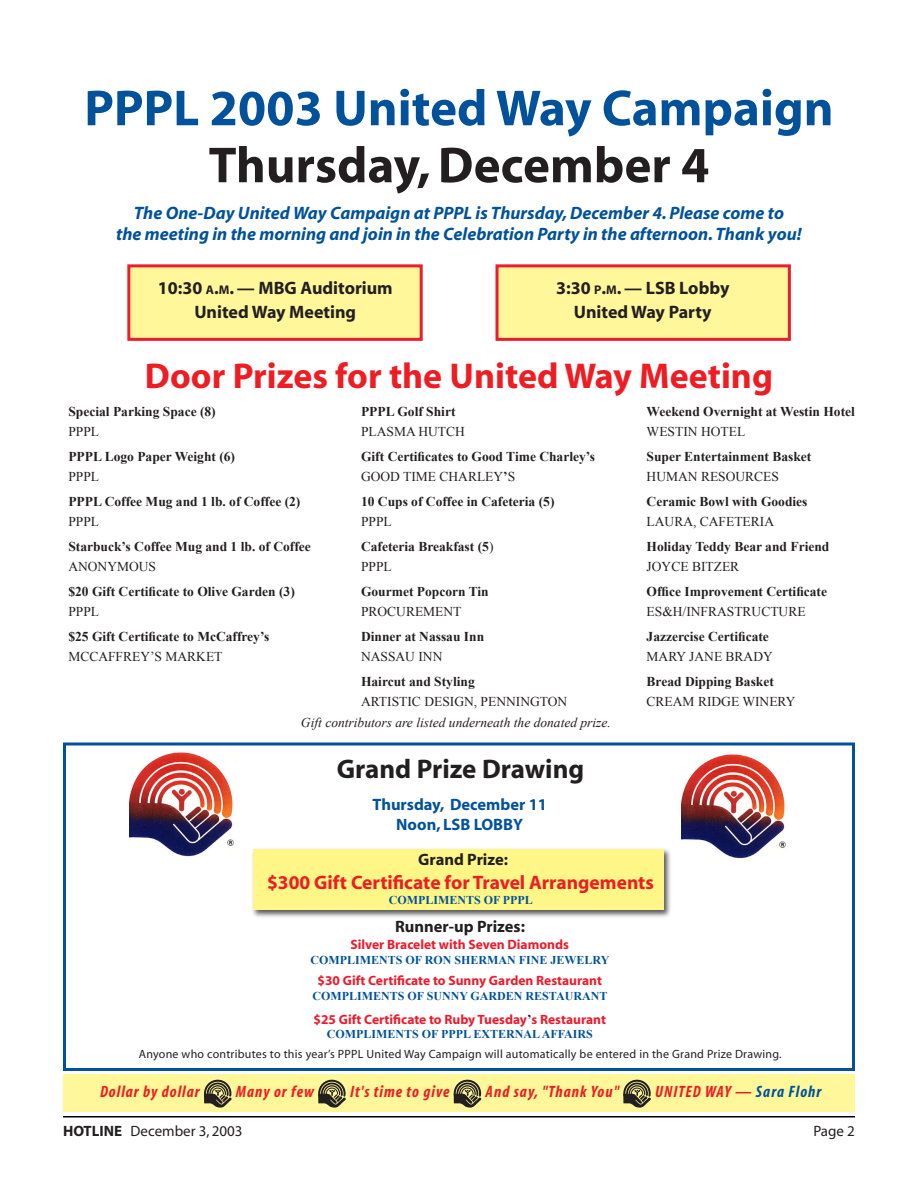
<style>
.page{position:relative;width:918px;height:1188px;background:#fff}
.page>*{position:absolute;margin:0;border:0;box-sizing:border-box;transform-origin:0 0}
.t1{font:700 51px "Myriad";color:#01529b}
.t2{font:700 51px "Myriad";color:#231f20}
.t3{font:700 36px "Myriad";color:#ee1d23}
.t4{font:700 27px "Myriad";color:#231f20}
.t5{font:700 19.5px "Myriad";color:#ee1d23}
.t6{font:italic 700 18px/21px "Myriad";color:#01529b;text-align:center}
.t7{font:700 18px/24px "Myriad";color:#231f20;text-align:center}
.t8{font:italic 700 condensed 16.5px "Myriad";letter-spacing:.06em;color:#ee1d23}
.t9{font:700 16.5px/19.5px "Myriad";color:#01529b;text-align:center}
.t10{font:700 16.5px "Myriad";color:#231f20}
.t11{font:15px "Myriad";color:#231f20}
.t12{font:700 13.5px/19.5px "Times New Roman";color:#231f20}
.t13{font:13.5px "Times New Roman";color:#231f20}
.t14{font:700 13.5px "Myriad";color:#ee1b2c}
.t15{font:italic 13.5px "Times New Roman";color:#231f20}
.t16{font:700 12px "Times New Roman";color:#01529b}
.t17{font:12px "Myriad";letter-spacing:.02em;color:#231f20}
.s1{font-size:12.6px}
.s2{font-weight:400}
.s3{font-family:"Times New Roman";color:#231f20}
.s4{color:#01529b}
.s5{font-weight:700}
</style>
<div class="page">
<hr style="left:63px;top:1116px;width:792px;height:2px;background:#000">
<div style="left:250px;top:846px;width:422px;height:73px;background:#231f20;opacity:.75"></div>
<div style="left:253px;top:849px;width:410px;height:61px;background:#fff688"></div>
<img style="left:681px;top:754px;width:105px;height:105px">
<img style="left:130px;top:752px;width:104px;height:105px">
<div style="left:63px;top:1074px;width:792px;height:38px;background:#fff79a"></div>
<div style="left:129px;top:266px;width:292px;height:73px;background:#fff79a"></div>
<div style="left:127px;top:264px;width:296px;height:77px;border:3px solid #ee1b2c"></div>
<div style="left:497px;top:266px;width:292px;height:73px;background:#fff79a"></div>
<div style="left:496px;top:264px;width:295px;height:77px;border:3px solid #ee1b2c"></div>
<div style="left:63px;top:742px;width:792px;height:329px;border:3px solid #01529b"></div>
<svg style="left:204px;top:1080px;width:28px;height:28px"></svg>
<svg style="left:318px;top:1080px;width:28px;height:28px"></svg>
<svg style="left:454px;top:1080px;width:27px;height:28px"></svg>
<svg style="left:623px;top:1080px;width:28px;height:28px"></svg>
<h1 class="t1" style="left:84px;top:82px;width:751px">PPPL 2003 United Way Campaign</h1>
<h1 class="t2" style="left:209px;top:139px;width:502px">Thursday, December 4</h1>
<h3 class="t6" style="left:116px;top:203px;width:687px">The One-Day United Way Campaign at PPPL is Thursday, December 4. Please come to<br>the meeting in the morning and join in the Celebration Party in the afternoon. Thank you!</h3>
<h3 class="t7" style="left:158px;top:277px;width:237px">10:30 <span class="s1">A</span>.<span class="s1">M</span>. — MBG Auditorium<br>United Way Meeting</h3>
<h2 class="t3" style="left:145px;top:357px;width:630px">Door Prizes for the United Way Meeting</h2>
<p class="t12" style="left:68px;top:402px;width:149px">Special Parking Space (8)</p>
<p class="t13" style="left:68px;top:423px;width:32px">PPPL</p>
<p class="t12" style="left:68px;top:447px;width:168px">PPPL Logo Paper Weight (6)</p>
<p class="t13" style="left:68px;top:468px;width:32px">PPPL</p>
<p class="t12" style="left:68px;top:492px;width:234px">PPPL Coffee Mug and 1 lb. of Coffee (2)</p>
<p class="t13" style="left:68px;top:513px;width:32px">PPPL</p>
<p class="t12" style="left:68px;top:537px;width:244px">Starbuck’s Coffee Mug and 1 lb. of Coffee</p>
<p class="t13" style="left:68px;top:558px;width:89px">ANONYMOUS</p>
<p class="t12" style="left:68px;top:582px;width:228px">$20 Gift Certificate to Olive Garden (3)</p>
<p class="t13" style="left:68px;top:603px;width:32px">PPPL</p>
<p class="t12" style="left:68px;top:627px;width:202px">$25 Gift Certificate to McCaffrey’s</p>
<p class="t13" style="left:68px;top:648px;width:156px">MCCAFFREY’S MARKET</p>
<h3 class="t7" style="left:556px;top:277px;width:175px">3:30 <span class="s1">P</span>.<span class="s1">M</span>. — LSB Lobby<br>United Way Party</h3>
<p class="t12" style="left:361px;top:402px;width:96px">PPPL Golf Shirt</p>
<p class="t13" style="left:361px;top:423px;width:105px">PLASMA HUTCH</p>
<p class="t12" style="left:361px;top:447px;width:236px">Gift Certificates to Good Time Charley’s<br><span class="s2">GOOD TIME CHARLEY</span>’<span class="s2">S</span></p>
<p class="t12" style="left:361px;top:492px;width:195px">10 Cups of Coffee in Cafeteria (5)</p>
<p class="t12" style="left:361px;top:508px;width:134px;line-height:25.5px"><span class="s2">PPPL<br></span>Cafeteria Breakfast (5<span class="s2">)</span></p>
<p class="t13" style="left:361px;top:558px;width:32px">PPPL</p>
<p class="t12" style="left:361px;top:582px;width:129px">Gourmet Popcorn Tin</p>
<p class="t13" style="left:361px;top:603px;width:102px">PROCUREMENT</p>
<p class="t12" style="left:361px;top:627px;width:125px">Dinner at Nassau Inn</p>
<p class="t13" style="left:361px;top:648px;width:83px">NASSAU INN</p>
<p class="t12" style="left:361px;top:672px;width:115px">Haircut and Styling</p>
<p class="t13" style="left:361px;top:693px;width:208px">ARTISTIC DESIGN, PENNINGTON</p>
<p class="t12" style="left:647px;top:402px;width:210px">Weekend Overnight at Westin Hotel</p>
<p class="t13" style="left:647px;top:424px;width:100px">WESTIN HOTEL</p>
<p class="t12" style="left:647px;top:447px;width:166px">Super Entertainment Basket</p>
<p class="t13" style="left:647px;top:469px;width:134px">HUMAN RESOURCES</p>
<p class="t12" style="left:647px;top:492px;width:162px">Ceramic Bowl with Goodies</p>
<p class="t13" style="left:647px;top:514px;width:129px">LAURA, CAFETERIA</p>
<p class="t12" style="left:647px;top:537px;width:184px">Holiday Teddy Bear and Friend</p>
<p class="t13" style="left:647px;top:559px;width:94px">JOYCE BITZER</p>
<p class="t12" style="left:647px;top:582px;width:182px">Office Improvement Certificate</p>
<p class="t13" style="left:647px;top:604px;width:161px">ES&amp;H/INFRASTRUCTURE</p>
<p class="t12" style="left:647px;top:627px;width:124px">Jazzercise Certificate</p>
<p class="t13" style="left:647px;top:649px;width:128px">MARY JANE BRADY</p>
<p class="t12" style="left:647px;top:672px;width:129px">Bread Dipping Basket</p>
<p class="t13" style="left:647px;top:694px;width:150px">CREAM RIDGE WINERY</p>
<p class="t15" style="left:301px;top:715px;width:311px">Gift contributors are listed underneath the donated prize.</p>
<h3 class="t4" style="left:337px;top:755px;width:249px">Grand Prize Drawing</h3>
<p class="t9" style="left:372px;top:796px;width:176px">Thursday, December 11<br>Noon, LSB LOBBY</p>
<p class="t10" style="left:418px;top:851px;width:91px">Grand Prize:</p>
<h3 class="t5" style="left:267px;top:872px;width:388px">$300 Gift Certificate for Travel Arrangements</h3>
<p class="t10" style="left:395px;top:918px;width:131px">Runner-up Prizes:</p>
<p class="t16" style="left:389px;top:893px;width:146px">COMPLIMENTS OF PPPL</p>
<p class="t14" style="left:351px;top:938px;width:220px">Silver Bracelet with Seven Diamonds</p>
<p class="t16" style="left:311px;top:953px;width:300px">COMPLIMENTS OF RON SHERMAN FINE JEWELRY</p>
<p class="t14" style="left:318px;top:974px;width:286px">$30 Gift Certificate to Sunny Garden Restaurant</p>
<p class="t16" style="left:312px;top:989px;width:296px">COMPLIMENTS OF SUNNY GARDEN RESTAURANT</p>
<p class="t14" style="left:314px;top:1013px;width:294px">$25 Gift Certificate to Ruby Tuesday<span class="s3">’</span>s Restaurant</p>
<p class="t16" style="left:327px;top:1027px;width:268px">COMPLIMENTS OF PPPL EXTERNAL AFFAIRS</p>
<p class="t17" style="left:139px;top:1048px;width:644px">Anyone who contributes to this year’s PPPL United Way Campaign will automatically be entered in the Grand Prize Drawing.</p>
<p class="t8" style="left:100px;top:1083px;width:101px">Dollar by dollar</p>
<p class="t8" style="left:236px;top:1083px;width:80px">Many or few</p>
<p class="t8" style="left:350px;top:1083px;width:101px">It's time to give</p>
<p class="t8" style="left:486px;top:1083px;width:135px">And say, "Thank You"</p>
<p class="t8" style="left:655px;top:1083px;width:168px">UNITED WAY — <span class="s4">Sara Flohr</span></p>
<p class="t11" style="left:63px;top:1123px;width:181px"><span class="s5">HOTLINE</span> December 3, 2003</p>
<p class="t11" style="left:813px;top:1123px;width:43px">Page 2</p>
</div>
